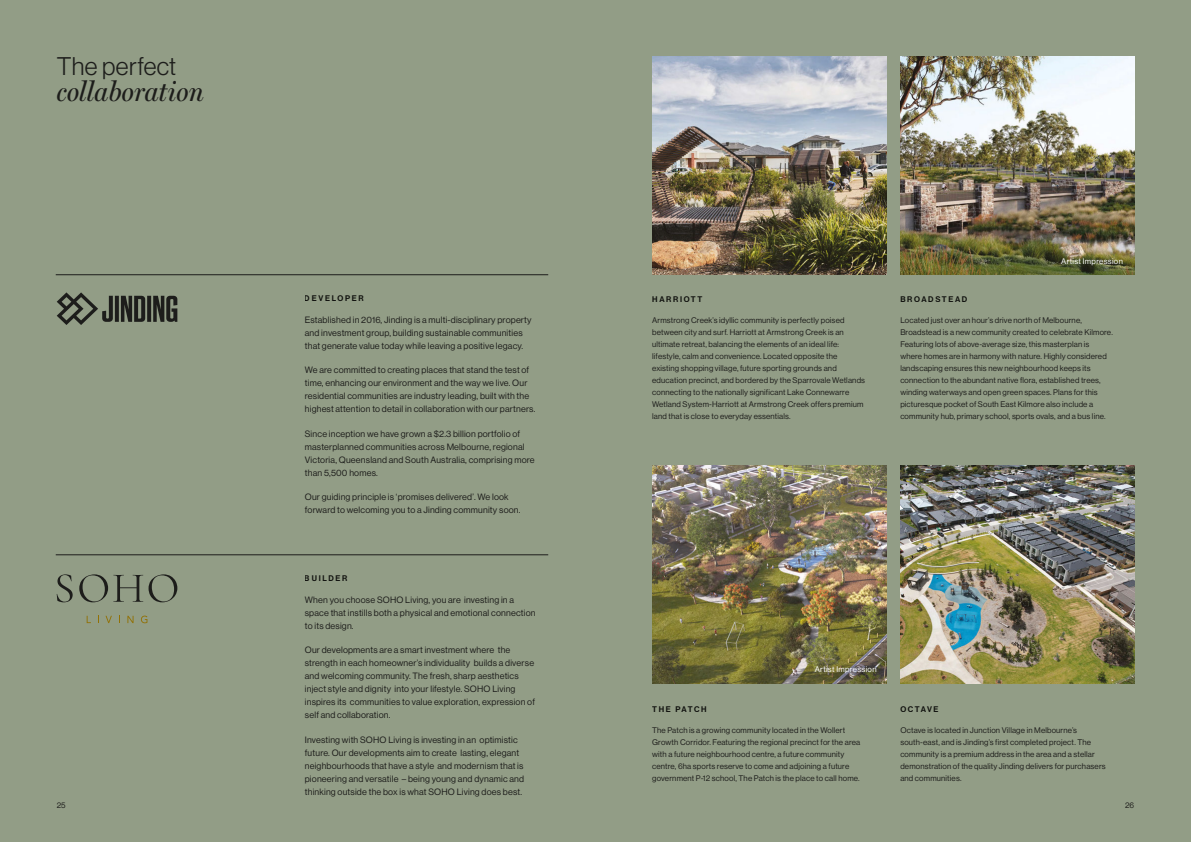
<style>
.page{position:relative;width:1191px;height:842px;background:#929d86}
.page>*{position:absolute;margin:0;border:0;box-sizing:border-box;transform-origin:0 0}
.t1{font:italic 28px "Miller Headline";letter-spacing:.015em;color:#1d1d1b}
.t2{font:25px "N Haas Grotesk DS Pro 45 Lt";letter-spacing:.015em;color:#1d1d1b}
.Body{font:9px/13px "N Haas Grotesk DS Pro 55 Rg";letter-spacing:.02em;color:#1d1d1b}
.Body-2{font:8px/12px "N Haas Grotesk DS Pro 55 Rg";letter-spacing:.02em;color:#1d1d1b}
.t3{font:8px "N Haas Grotesk DS Pro 65 Md";letter-spacing:.205em;color:#1d1d1b}
.Body-3{font:8px "N Haas Grotesk DS Pro 55 Rg";letter-spacing:.04em;color:#fff}
</style>
<div class="page">
<svg style="left:57px;top:292px;width:120px;height:33px"></svg>
<img style="left:652px;top:57px;width:234px;height:218px">
<img style="left:652px;top:465px;width:234px;height:218px">
<img style="left:900px;top:57px;width:234px;height:218px">
<img style="left:900px;top:465px;width:234px;height:218px">
<hr style="left:56px;top:274px;width:492px;height:1px;background:#1d1d1b">
<hr style="left:56px;top:554px;width:492px;height:1px;background:#1d1d1b">
<svg style="left:57px;top:574px;width:16px;height:28px"></svg>
<svg style="left:79px;top:574px;width:98px;height:28px"></svg>
<svg style="left:105px;top:616px;width:7px;height:7px"></svg>
<svg style="left:127px;top:616px;width:6px;height:7px"></svg>
<svg style="left:141px;top:616px;width:6px;height:7px"></svg>
<p class="t2" style="left:57px;top:52px;width:121px">The perfect</p>
<p class="t1" style="left:57px;top:74px;width:149px">collaboration</p>
<p class="t3" style="left:305px;top:294px;width:60px">DEVELOPER</p>
<p class="t3" style="left:652px;top:294px;width:52px">HARRIOTT</p>
<p class="Body" style="left:305px;top:313px;width:228px">Established in 2016, Jinding is a multi-disciplinary property and investment group, building sustainable communities that generate value today while leaving a positive legacy.</p>
<p class="Body" style="left:305px;top:364px;width:232px">We are committed to creating places that stand the test of time, enhancing our environment and the way we live. Our residential communities are industry leading, built with the highest attention to detail in collaboration with our partners.</p>
<p class="Body" style="left:305px;top:427px;width:231px">Since inception we have grown a $2.3 billion portfolio of masterplanned communities across Melbourne, regional Victoria, Queensland and South Australia, comprising more than 5,500 homes.</p>
<p class="Body" style="left:305px;top:490px;width:217px">Our guiding principle is ‘promises delivered’. We look forward to welcoming you to a Jinding community soon.</p>
<p class="Body-2" style="left:652px;top:314px;width:214px">Armstrong Creek’s idyllic community is perfectly poised between city and surf. Harriott at Armstrong Creek is an ultimate retreat, balancing the elements of an ideal life: lifestyle, calm and convenience. Located opposite the existing shopping village, future sporting grounds and education precinct, and bordered by the Sparrovale Wetlands connecting to the nationally significant Lake Connewarre Wetland System-Harriott at Armstrong Creek offers premium land that is close to everyday essentials.</p>
<p class="t3" style="left:900px;top:294px;width:68px">BROADSTEAD</p>
<p class="Body-3" style="left:1061px;top:256px;width:63px">Artist Impression</p>
<p class="Body-2" style="left:900px;top:314px;width:214px">Located just over an hour’s drive north of Melbourne, Broadstead is a new community created to celebrate Kilmore.<br>Featuring lots of above-average size, this masterplan is where homes are in harmony with nature. Highly considered landscaping ensures this new neighbourhood keeps its connection to the abundant native flora, established trees, winding waterways and open green spaces. Plans for this picturesque pocket of South East Kilmore also include a community hub, primary school, sports ovals, and a bus line.</p>
<p class="t3" style="left:305px;top:574px;width:44px">BUILDER</p>
<p class="Body" style="left:305px;top:593px;width:232px">When you choose SOHO Living, you are investing in a space that instills both a physical and emotional connection to its design.</p>
<p class="Body" style="left:305px;top:644px;width:232px">Our developments are a smart investment where the strength in each homeowner’s individuality builds a diverse and welcoming community. The fresh, sharp aesthetics inject style and dignity into your lifestyle. SOHO Living inspires its communities to value exploration, expression of self and collaboration.</p>
<p class="Body" style="left:305px;top:733px;width:221px">Investing with SOHO Living is investing in an optimistic future. Our developments aim to create lasting, elegant neighbourhoods that have a style and modernism that is pioneering and versatile – being young and dynamic and thinking outside the box is what SOHO Living does best.</p>
<p class="t3" style="left:652px;top:704px;width:56px">THE PATCH</p>
<p class="Body-3" style="left:814px;top:665px;width:63px">Artist Impression</p>
<p class="Body-2" style="left:652px;top:724px;width:209px">The Patch is a growing community located in the Wollert Growth Corridor. Featuring the regional precinct for the area with a future neighbourhood centre, a future community centre, 6ha sports reserve to come and adjoining a future government P-12 school, The Patch is the place to call home.</p>
<p class="t3" style="left:900px;top:704px;width:40px">OCTAVE</p>
<p class="Body-2" style="left:900px;top:724px;width:207px">Octave is located in Junction Village in Melbourne’s south-east, and is Jinding’s first completed project. The community is a premium address in the area and a stellar demonstration of the quality Jinding delivers for purchasers and communities.</p>
<p class="Body-2" style="left:57px;top:799px;width:10px">25</p>
<p class="Body-2" style="left:1125px;top:799px;width:11px">26</p>
</div>
